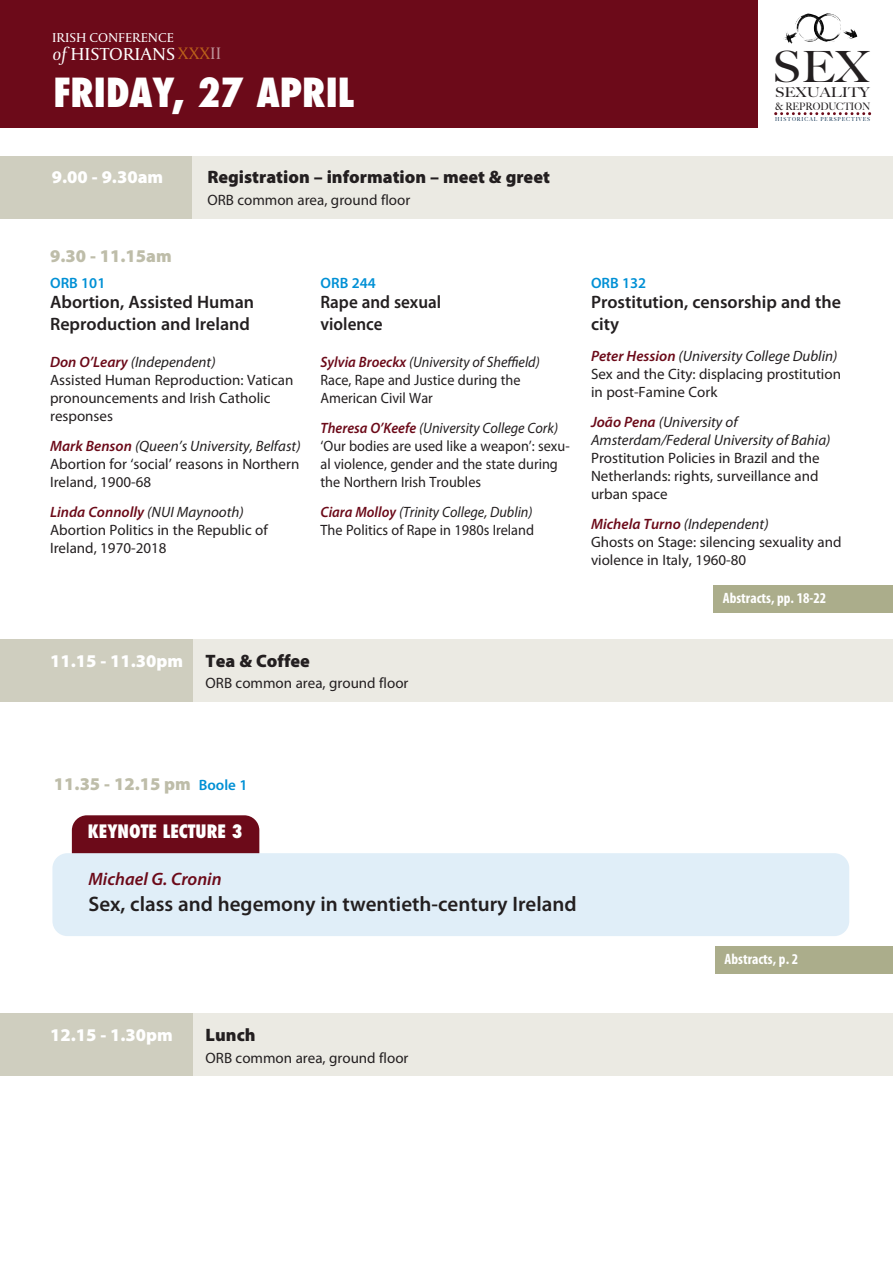
<style>
.page{position:relative;width:893px;height:1263px;background:#fff}
.page>*{position:absolute;margin:0;border:0;box-sizing:border-box;transform-origin:0 0}
.t1{font:500 43.05px "Big Caslon";color:#231f20;scale:1.1 1}
.t2{font:800 condensed 39px "Futura";color:#fff}
.t3{font:600 21px "Myriad Pro";color:#231f20}
.t4{font:18.3px "Capitolium";color:#fff;scale:1.05 1}
.t5{font:600 18px/21.6px "Myriad Pro";color:#231f20}
.t6{font:900 18px "Myriad Pro";color:#fff}
.t7{font:900 18px "Myriad Pro";color:#231f20}
.t8{font:900 18px "Myriad Pro";color:#bebda9}
.t9{font:600 18px/21.6px "Myriad Pro";color:#231f20;scale:.95 1}
.t10{font:800 condensed 18px "Futura";color:#fff}
.t11{font:italic 600 18px "Myriad Pro";color:#6c0a19}
.t12{font:15px/18px "Myriad Pro";color:#231f20}
.t13{font:15px/18px "Myriad Pro";color:#231f20;scale:.95 1}
.t14{font:italic 15px/18px "Myriad Pro";color:#231f20}
.t15{font:700 condensed 15px "Myriad Pro";color:#fff}
.t16{font:600 15px "Myriad Pro";color:#0090d5}
.t17{font:13.5px "Capitolium";color:#fff;scale:1.04 1}
.t18{font:500 13.5px "Big Caslon";color:#231f20;scale:1.16 1}
.t19{font:500 10.35px "Big Caslon";color:#231f20;scale:.92 1}
.t20{font:500 5.55px "Big Caslon";letter-spacing:.195em;color:#113353;scale:.89 1}
.s1{font-style:italic}
.s2{font-size:17.55px;color:rgb(249 165 27/.56)}
.s3{font-size:17.55px;color:rgb(255 255 255/.56)}
.s4{font-weight:600;font-style:italic;color:#6c0a19}
.s5{color:#231f20}
.s6{font-weight:600;color:#6c0a19}
.s7{font-weight:600;font-size:15px;color:#0090d5}
</style>
<div class="page">
<div style="left:0;top:0;width:758px;height:127px;background:#6c0a19"></div>
<img style="left:783px;top:13px;width:31px;height:31px">
<img style="left:814px;top:13px;width:43px;height:29px">
<svg style="left:774px;top:112px;width:97px;height:3px"></svg>
<div style="left:0;top:156px;width:893px;height:63px;background:#ebeae3"></div>
<div style="left:0;top:156px;width:191px;height:63px;background:#cfcebf"></div>
<div style="left:0;top:639px;width:893px;height:63px;background:#ebeae3"></div>
<div style="left:0;top:639px;width:192px;height:63px;background:#cfcebf"></div>
<div style="left:72px;top:815px;width:187px;height:55px;background:#6c0a19;border-radius:15px"></div>
<div style="left:52px;top:853px;width:797px;height:83px;background:#e0eef8;border-radius:15px"></div>
<div style="left:0;top:1013px;width:893px;height:63px;background:#ebeae3"></div>
<div style="left:0;top:1013px;width:192px;height:63px;background:#cfcebf"></div>
<div style="left:713px;top:585px;width:180px;height:28px;background:#abad8b"></div>
<div style="left:715px;top:946px;width:178px;height:28px;background:#abad8b"></div>
<p class="t17" style="left:52px;top:32px;width:119px">IRISH CONFERENCE</p>
<p class="t4" style="left:52px;top:46px;width:162px"><span class="s1">of</span> HISTORIANS<span class="s2">XXX</span><span class="s3">II</span></p>
<h1 class="t1" style="left:773px;top:31px;width:89px">SEX</h1>
<p class="t20" style="left:775px;top:114px;width:108px">HISTORICAL PERSPECTIVES</p>
<h2 class="t2" style="left:53px;top:70px;width:302px">FRIDAY, 27 APRIL</h2>
<p class="t18" style="left:775px;top:81px;width:83px">SEXUALITY</p>
<p class="t19" style="left:775px;top:98px;width:105px">&amp; REPRODUCTION</p>
<p class="t6" style="left:52px;top:170px;width:113px">9.00 - 9.30am</p>
<p class="t7" style="left:207px;top:170px;width:344px">Registration – information – meet &amp; greet</p>
<p class="t12" style="left:207px;top:192px;width:204px">ORB common area, ground floor</p>
<p class="t8" style="left:50px;top:249px;width:123px">9.30 - 11.15am</p>
<p class="t16" style="left:50px;top:277px;width:57px">ORB 101</p>
<p class="t5" style="left:50px;top:293px;width:206px">Abortion, Assisted Human<br>Reproduction and Ireland</p>
<p class="t12" style="left:50px;top:354px;width:245px"><span class="s4">Don O’Leary</span> <span class="s1">(Independent)<br></span>Assisted Human Reproduction: Vatican pronouncements and Irish Catholic responses</p>
<p class="t12" style="left:50px;top:438px;width:252px;text-align:justify"><span class="s4">Mark Benson</span> <span class="s1">(Queen’s University, Belfast)<br></span>Abortion for ‘social’ reasons in Northern Ireland, 1900-68</p>
<p class="t12" style="left:50px;top:504px;width:219px"><span class="s4">Linda Connolly</span> <span class="s1">(NUI Maynooth)<br></span>Abortion Politics in the Republic of<br>Ireland, 1970-2018</p>
<p class="t16" style="left:321px;top:277px;width:57px">ORB 244</p>
<p class="t9" style="left:321px;top:293px;width:128px">Rape and sexual violence</p>
<p class="t13" style="left:321px;top:354px;width:232px"><span class="s4">Sylvia Broeckx</span> <span class="s1">(University of Sheffield)<br></span>Race, Rape and Justice during the<br>American Civil War</p>
<p class="t13" style="left:321px;top:420px;width:264px"><span class="s4">Theresa O’Keefe</span> <span class="s1">(University College Cork) </span>‘Our bodies are used like a weapon’: sexu&shy;al violence, gender and the state during the Northern Irish Troubles</p>
<p class="t13" style="left:321px;top:504px;width:226px"><span class="s4">Ciara Molloy</span> <span class="s1">(Trinity College, Dublin)<br></span>The Politics of Rape in 1980s Ireland</p>
<p class="t6" style="left:50px;top:654px;width:261px">11.15 - 11.30pm <span class="s5">Tea &amp; Coffee</span></p>
<p class="t12" style="left:206px;top:676px;width:204px">ORB common area, ground floor</p>
<p class="t16" style="left:591px;top:277px;width:57px">ORB 132</p>
<p class="t5" style="left:591px;top:293px;width:252px">Prostitution, censorship and the city</p>
<p class="t12" style="left:591px;top:348px;width:252px"><span class="s4">Peter Hession</span> <span class="s1">(University College Dublin)<br></span>Sex and the City: displacing prostitution in post-Famine Cork</p>
<p class="t14" style="left:591px;top:414px;width:241px"><span class="s6">João Pena</span> (University of<br>Amsterdam/Federal University of Bahia)</p>
<p class="t12" style="left:591px;top:450px;width:230px;text-align:justify">Prostitution Policies in Brazil and the Netherlands: rights, surveillance and urban space</p>
<p class="t12" style="left:591px;top:516px;width:252px"><span class="s4">Michela Turno</span> <span class="s1">(Independent)<br></span>Ghosts on Stage: silencing sexuality and violence in Italy, 1960-80</p>
<p class="t15" style="left:723px;top:592px;width:105px">Abstracts, pp. 18-22</p>
<p class="t8" style="left:54px;top:777px;width:195px">11.35 - 12.15 pm <span class="s7">Boole 1</span></p>
<p class="t10" style="left:88px;top:821px;width:156px">KEYNOTE LECTURE 3</p>
<p class="t11" style="left:88px;top:872px;width:135px">Michael G. Cronin</p>
<h3 class="t3" style="left:88px;top:896px;width:490px">Sex, class and hegemony in twentieth-century Ireland</h3>
<p class="t6" style="left:50px;top:1028px;width:124px">12.15 - 1.30pm</p>
<p class="t7" style="left:206px;top:1028px;width:51px">Lunch</p>
<p class="t12" style="left:206px;top:1050px;width:204px">ORB common area, ground floor</p>
<p class="t15" style="left:725px;top:953px;width:75px">Abstracts, p. 2</p>
</div>
